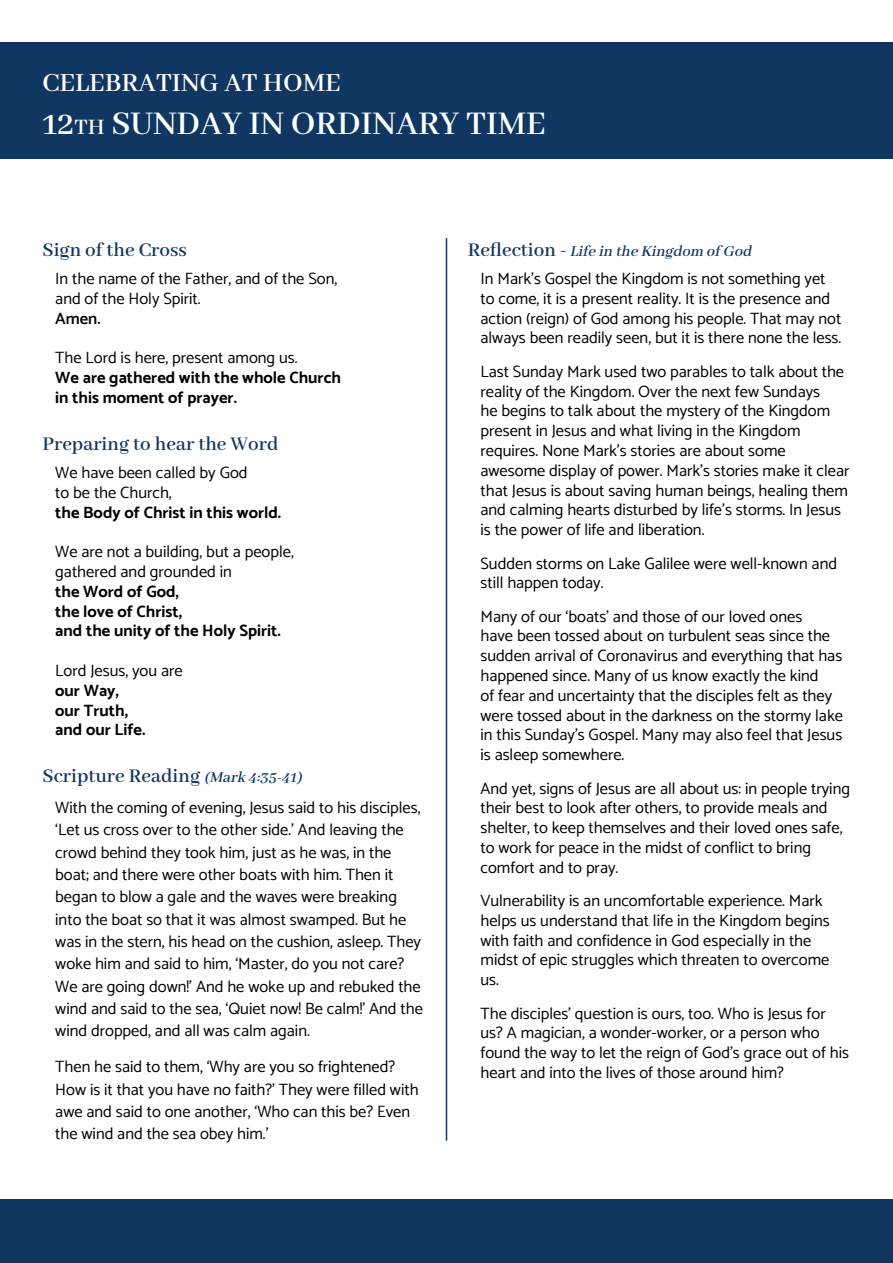
<style>
.page{position:relative;width:893px;height:1263px;background:#fff}
.page>*{position:absolute;margin:0;border:0;box-sizing:border-box;transform-origin:0 0}
.t1{font:600 36px "Abhaya Libre";color:#fff}
.t2{font:600 28.5px "Abhaya Libre";color:#fff}
.t3{font:600 21px "Abhaya Libre";color:#0f3762}
.t4{font:16.5px/19.8px "Catamaran";color:#000}
.t5{font:700 16.5px/19.8px "Catamaran";color:#000}
.t6{font:italic 600 16.5px "Abhaya Libre";color:#0f3762}
.t7{font:600 16.5px "Catamaran";color:#000}
.s1{font-size:24px}
.s2{font-style:italic;font-size:16.5px}
.s3{font-style:normal;font-size:21px}
</style>
<div class="page">
<hr style="left:446px;top:238px;width:1px;height:903px;background:#0f3762">
<div style="left:0;top:43px;width:893px;height:116px;background:#0f3762"></div>
<div style="left:0;top:1199px;width:893px;height:64px;background:#0f3762"></div>
<h2 class="t2" style="left:43px;top:67px;width:300px">CELEBRATING AT HOME</h2>
<h1 class="t1" style="left:43px;top:104px;width:505px">12<span class="s1">TH</span> SUNDAY IN ORDINARY TIME</h1>
<p class="t3" style="left:43px;top:238px;width:146px">Sign of the Cross</p>
<p class="t4" style="left:55px;top:268px;width:283px">In the name of the Father, and of the Son, and of the Holy Spirit.</p>
<p class="t7" style="left:55px;top:306px;width:47px">Amen.</p>
<p class="t4" style="left:55px;top:347px;width:244px">The Lord is here, present among us.</p>
<p class="t5" style="left:55px;top:367px;width:287px">We are gathered with the whole Church in this moment of prayer.</p>
<p class="t3" style="left:43px;top:432px;width:237px">Preparing to hear the Word</p>
<p class="t4" style="left:55px;top:462px;width:194px">We have been called by God to be the Church,</p>
<p class="t5" style="left:55px;top:502px;width:228px">the Body of Christ in this world.</p>
<p class="t4" style="left:55px;top:541px;width:240px">We are not a building, but a people, gathered and grounded in</p>
<p class="t5" style="left:55px;top:581px;width:227px">the Word of God,<br>the love of Christ,<br>and the unity of the Holy Spirit.</p>
<p class="t4" style="left:55px;top:660px;width:129px">Lord Jesus, you are</p>
<p class="t5" style="left:55px;top:680px;width:92px">our Way, our Truth, and our Life.</p>
<p class="t3" style="left:43px;top:765px;width:265px">Scripture Reading <span class="s2">(Mark 4:35-41)</span></p>
<p class="t4" style="left:55px;top:796px;width:369px;line-height:22.4px">With the coming of evening, Jesus said to his disciples, ‘Let us cross over to the other side.’ And leaving the crowd behind they took him, just as he was, in the boat; and there were other boats with him. Then it began to blow a gale and the waves were breaking into the boat so that it was almost swamped. But he was in the stern, his head on the cushion, asleep. They woke him and said to him, ‘Master, do you not care?<br>We are going down!’ And he woke up and rebuked the wind and said to the sea, ‘Quiet now! Be calm!’ And the wind dropped, and all was calm again.</p>
<p class="t4" style="left:55px;top:1055px;width:365px;line-height:22.4px">Then he said to them, ‘Why are you so frightened?<br>How is it that you have no faith?’ They were filled with awe and said to one another, ‘Who can this be? Even the wind and the sea obey him.’</p>
<p class="t6" style="left:468px;top:242px;width:289px"><span class="s3">R e fl e c t i o n -</span> Life in the Kingdom of God</p>
<p class="t4" style="left:480px;top:268px;width:362px">In Mark’s Gospel the Kingdom is not something yet to come, it is a present reality. It is the presence and action (reign) of God among his people. That may not always been readily seen, but it is there none the less.</p>
<p class="t4" style="left:480px;top:361px;width:370px">Last Sunday Mark used two parables to talk about the reality of the Kingdom. Over the next few Sundays<br>he begins to talk about the mystery of the Kingdom present in Jesus and what living in the Kingdom requires. None Mark’s stories are about some awesome display of power. Mark’s stories make it clear that Jesus is about saving human beings, healing them and calming hearts disturbed by life’s storms. In Jesus is the power of life and liberation.</p>
<p class="t4" style="left:480px;top:553px;width:358px">Sudden storms on Lake Galilee were well-known and still happen today.</p>
<p class="t4" style="left:480px;top:606px;width:364px">Many of our ‘boats’ and those of our loved ones<br>have been tossed about on turbulent seas since the sudden arrival of Coronavirus and everything that has happened since. Many of us know exactly the kind<br>of fear and uncertainty that the disciples felt as they were tossed about in the darkness on the stormy lake in this Sunday’s Gospel. Many may also feel that Jesus is asleep somewhere.</p>
<p class="t4" style="left:480px;top:778px;width:371px">And yet, signs of Jesus are all about us: in people trying their best to look after others, to provide meals and shelter, to keep themselves and their loved ones safe, to work for peace in the midst of conflict to bring comfort and to pray.</p>
<p class="t4" style="left:480px;top:890px;width:351px">Vulnerability is an uncomfortable experience. Mark helps us understand that life in the Kingdom begins with faith and confidence in God especially in the midst of epic struggles which threaten to overcome us.</p>
<p class="t4" style="left:480px;top:1003px;width:370px">The disciples’ question is ours, too. Who is Jesus for us? A magician, a wonder-worker, or a person who found the way to let the reign of God’s grace out of his heart and into the lives of those around him?</p>
</div>
